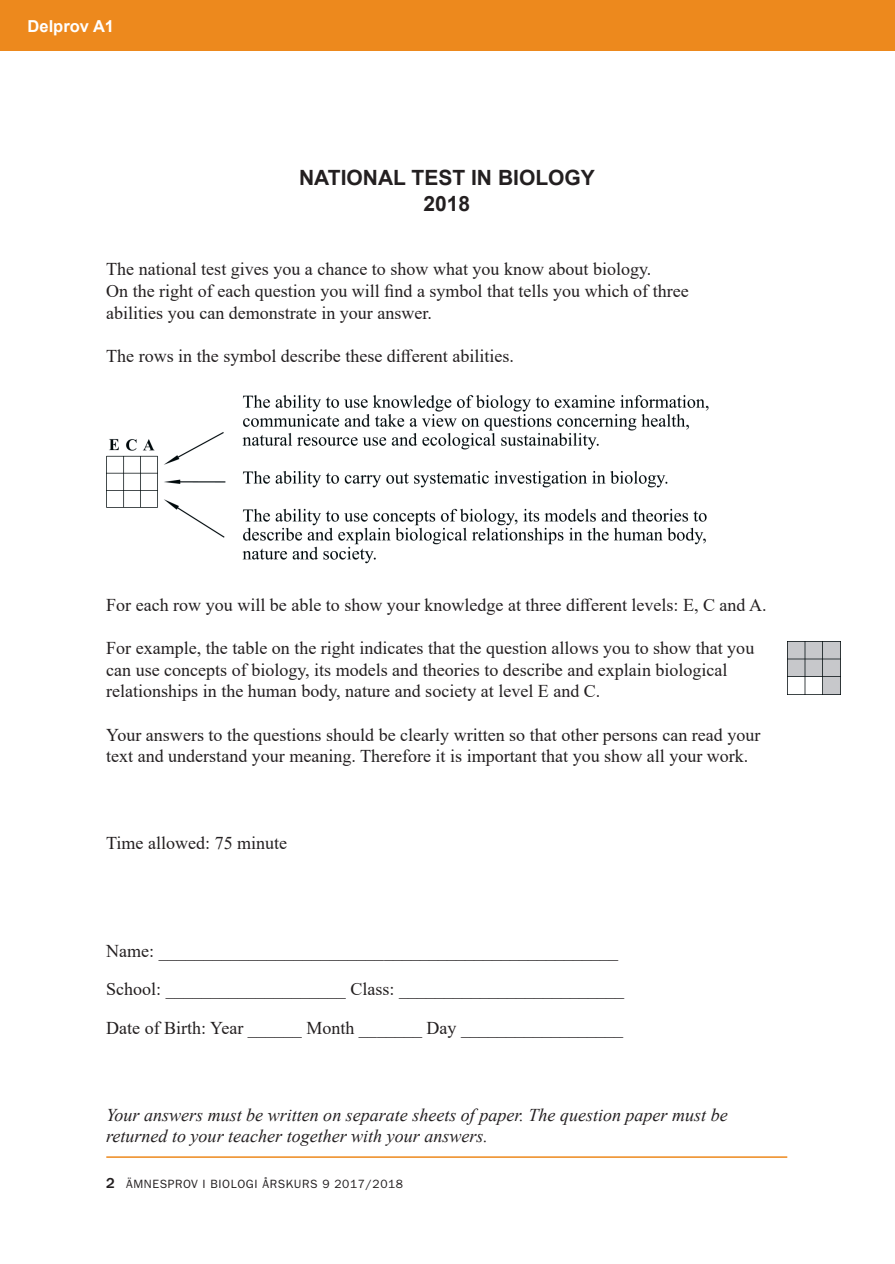
<style>
.page{position:relative;width:895px;height:1264px;background:#fff}
.page>*{position:absolute;margin:0;border:0;box-sizing:border-box;transform-origin:0 0}
.t1{font:700 21px/25.2px "Arial";color:#231f20;text-align:center}
.t2{font:18px/21.6px "Times New Roman";color:#231f20}
.t3{font:italic 18px/21.6px "Times New Roman";color:#231f20}
.t4{font:700 16.5px "Arial";color:#fff}
.t5{font:12px "ITC Franklin Gothic Std";letter-spacing:.05em;color:#231f20}
.s1{font-weight:500;font-size:15px}
</style>
<div class="page">
<hr style="left:893px;top:0;width:1px;height:51px;background:#ed891d">
<hr style="left:106px;top:1156px;width:681px;height:1px;background:#ed891d">
<div style="left:0;top:0;width:893px;height:51px;background:#ed891d"></div>
<img style="left:787px;top:641px;width:53px;height:53px">
<img style="left:106px;top:395px;width:603px;height:169px">
<p class="t4" style="left:28px;top:14px;width:88px">Delprov A1</p>
<p class="t1" style="left:299px;top:166px;width:297px">NATIONAL TEST IN BIOLOGY<br>2018</p>
<p class="t2" style="left:106px;top:258px;width:583px">The national test gives you a chance to show what you know about biology.<br>On the right of each question you will find a symbol that tells you which of three abilities you can demonstrate in your answer.</p>
<p class="t2" style="left:106px;top:344px;width:409px">The rows in the symbol describe these different abilities.</p>
<p class="t2" style="left:106px;top:593px;width:661px">For each row you will be able to show your knowledge at three different levels: E, C and A.</p>
<p class="t2" style="left:106px;top:636px;width:649px">For example, the table on the right indicates that the question allows you to show that you can use concepts of biology, its models and theories to describe and explain biological relationships in the human body, nature and society at level E and C.</p>
<p class="t2" style="left:106px;top:723px;width:655px">Your answers to the questions should be clearly written so that other persons can read your text and understand your meaning. Therefore it is important that you show all your work.</p>
<p class="t2" style="left:106px;top:831px;width:182px">Time allowed: 75 minute</p>
<p class="t2" style="left:106px;top:930px;width:519px;line-height:38.5px">Name: ___________________________________________________<br>School: ____________________ Class: _________________________<br>Date of Birth: Year ______ Month _______ Day __________________</p>
<p class="t3" style="left:106px;top:1103px;width:622px">Your answers must be written on separate sheets of paper. The question paper must be returned to your teacher together with your answers.</p>
<p class="t5" style="left:106px;top:1176px;width:298px"><span class="s1">2</span> ÄMNESPROV I BIOLOGI ÅRSKURS 9 2017/2018</p>
</div>
